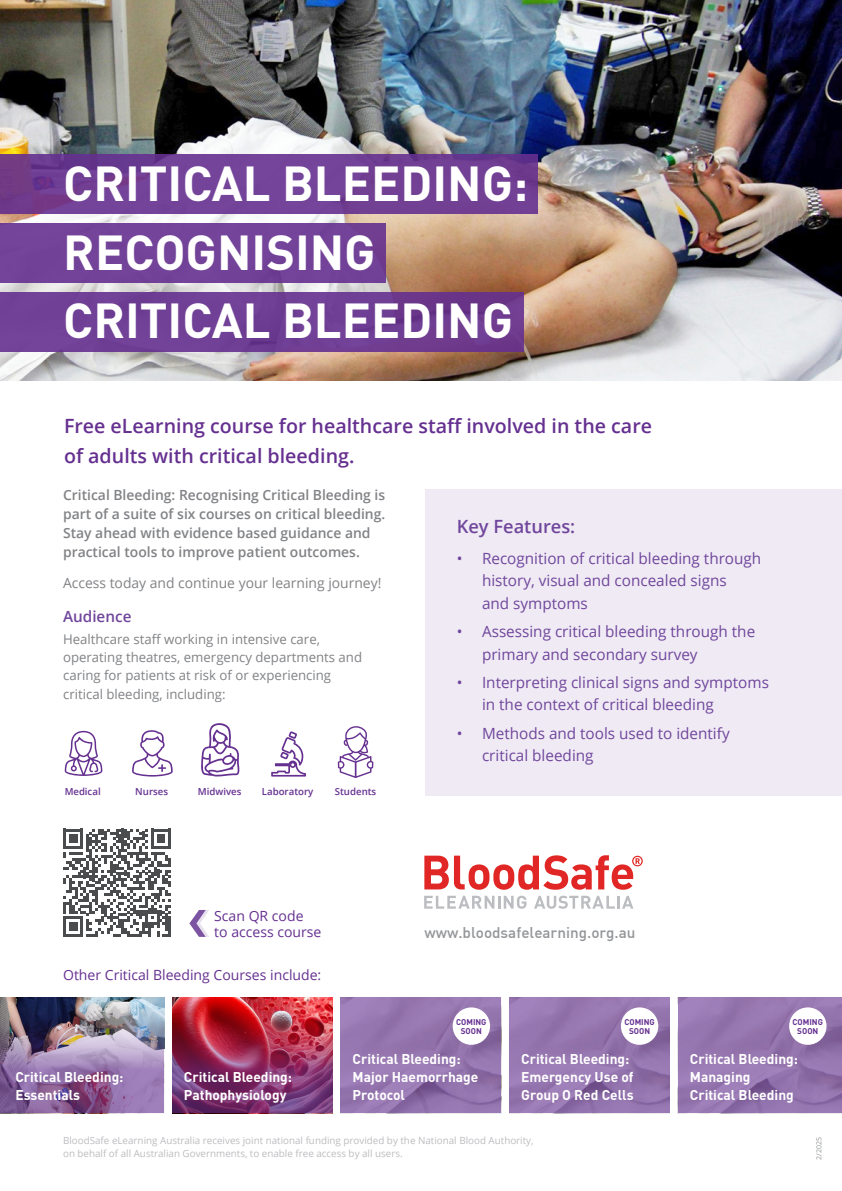
<style>
.page{position:relative;width:842px;height:1191px;background:#fff}
.page>*{position:absolute;margin:0;border:0;box-sizing:border-box;transform-origin:0 0}
.Heading{font:700 48.5px/68.4px "DIN";color:#fff}
.Introduction{font:600 19.6px/29.5px "Open Sans";color:#653090}
.Subheading{font:600 18.2px "Open Sans";color:#70469c}
.t1{font:15.4px/22.4px "Open Sans";color:#70469c}
.Subheading-2{font:600 15.4px "Open Sans";color:#70469c}
.Subheading-3{font:500 15.3px "DIN";color:#939598}
.Body{font:700 14px/18.2px "DIN";color:#fff}
.Body-2{font:600 14px/18.9px "Open Sans";color:#808285}
.Introduction-2{font:14px/16.8px "Open Sans";color:#653090}
.Body-3{font:14px "Open Sans";color:#808285}
.Body-4{font:13.3px/18.2px "Open Sans";color:#808285}
.t2{font:9.8px/12.6px "Open Sans";color:#bcbdc0}
.Body-5{font:600 9.7px "Open Sans";color:#653090}
.Body-6{font:700 8.3px/9.8px "DIN";color:#653090;text-align:center}
.Body-7{font:7px "Open Sans";color:#939598}
</style>
<div class="page">
<img style="left:172px;top:997px;width:161px;height:116px">
<img style="left:0;top:997px;width:164px;height:116px">
<div style="left:424px;top:489px;width:418px;height:306px;background:#efeaf4"></div>
<img style="left:0;top:0;width:842px;height:380px">
<svg style="left:341px;top:997px;width:160px;height:116px;background:#9575ae"></svg>
<svg style="left:509px;top:997px;width:161px;height:116px;background:#9575ae"></svg>
<svg style="left:678px;top:997px;width:164px;height:116px;background:#9575ae"></svg>
<div style="left:0;top:223px;width:386px;height:59px;background:#734399"></div>
<svg style="left:0;top:155px;width:538px;height:59px;background:#703f94"></svg>
<div style="left:0;top:292px;width:524px;height:59px;background:linear-gradient(to right,#71439a,#6d3a8e)"></div>
<svg style="left:63px;top:828px;width:108px;height:109px"></svg>
<hr style="left:168px;top:916px;width:3px;height:21px;background:#4b4c4d">
<svg style="left:424px;top:895px;width:102px;height:13px"></svg>
<svg style="left:534px;top:895px;width:99px;height:13px"></svg>
<svg style="left:424px;top:855px;width:219px;height:34px"></svg>
<div style="left:453px;top:1007px;width:37px;height:37px;background:#fff;border-radius:50%"></div>
<div style="left:621px;top:1007px;width:37px;height:37px;background:#fff;border-radius:50%"></div>
<div style="left:789px;top:1007px;width:37px;height:37px;background:#fff;border-radius:50%"></div>
<svg style="left:65px;top:731px;width:37px;height:45px"></svg>
<svg style="left:132px;top:730px;width:41px;height:46px"></svg>
<svg style="left:271px;top:731px;width:35px;height:45px"></svg>
<svg style="left:338px;top:726px;width:35px;height:52px"></svg>
<svg style="left:201px;top:723px;width:39px;height:53px"></svg>
<svg style="left:189px;top:910px;width:20px;height:27px"></svg>
<p class="Heading" style="left:63px;top:148px;width:466px">CRITICAL BLEEDING:<br>RECOGNISING<br>CRITICAL BLEEDING</p>
<p class="Introduction" style="left:64px;top:411px;width:590px">Free eLearning course for healthcare staff involved in the care of adults with critical bleeding.</p>
<p class="Body-2" style="left:63px;top:485px;width:324px">Critical Bleeding: Recognising Critical Bleeding is part of a suite of six courses on critical bleeding.<br>Stay ahead with evidence based guidance and practical tools to improve patient outcomes.</p>
<p class="Body-3" style="left:63px;top:573px;width:320px">Access today and continue your learning journey!</p>
<p class="Subheading-2" style="left:63px;top:605px;width:70px">Audience</p>
<p class="Body-4" style="left:63px;top:629px;width:300px">Healthcare staff working in intensive care, operating theatres, emergency departments and caring for patients at risk of or experiencing critical bleeding, including:</p>
<p class="Body-5" style="left:65px;top:785px;width:38px">Medical</p>
<p class="Body-5" style="left:135px;top:785px;width:34px">Nurses</p>
<p class="Body-5" style="left:198px;top:785px;width:45px">Midwives</p>
<p class="Body-5" style="left:262px;top:785px;width:53px">Laboratory</p>
<p class="Body-5" style="left:335px;top:785px;width:43px">Students</p>
<p class="Subheading" style="left:457px;top:514px;width:120px">Key Features:</p>
<p class="t1" style="left:482px;top:546px;width:281px;text-indent:-25px">• Recognition of critical bleeding through history, visual and concealed signs<br>and symptoms</p>
<p class="t1" style="left:482px;top:620px;width:275px;text-indent:-25px">• Assessing critical bleeding through the primary and secondary survey</p>
<p class="t1" style="left:482px;top:670px;width:288px;text-indent:-25px">• Interpreting clinical signs and symptoms in the context of critical bleeding</p>
<p class="t1" style="left:482px;top:721px;width:249px;text-indent:-25px">• Methods and tools used to identify critical bleeding</p>
<p class="Introduction-2" style="left:214px;top:906px;width:109px">Scan QR code<br>to access course</p>
<p class="Introduction-2" style="left:63px;top:966px;width:260px">Other Critical Bleeding Courses include:</p>
<p class="Subheading-3" style="left:424px;top:922px;width:213px">www.bloodsafelearning.org.au</p>
<p class="Body" style="left:15px;top:1067px;width:110px">Critical Bleeding:<br>Essentials</p>
<p class="Body" style="left:184px;top:1067px;width:110px">Critical Bleeding:<br>Pathophysiology</p>
<p class="Body-6" style="left:456px;top:1016px;width:32px">COMING<br>SOON</p>
<p class="Body-6" style="left:624px;top:1016px;width:32px">COMING<br>SOON</p>
<p class="Body-6" style="left:793px;top:1016px;width:32px">COMING<br>SOON</p>
<p class="Body" style="left:521px;top:1049px;width:114px">Critical Bleeding:<br>Emergency Use of<br>Group O Red Cells</p>
<p class="Body" style="left:353px;top:1049px;width:127px">Critical Bleeding:<br>Major Haemorrhage<br>Protocol</p>
<p class="Body" style="left:690px;top:1049px;width:110px">Critical Bleeding:<br>Managing<br>Critical Bleeding</p>
<p class="t2" style="left:63px;top:1134px;width:472px">BloodSafe eLearning Australia receives joint national funding provided by the National Blood Authority, on behalf of all Australian Governments, to enable free access by all users.</p>
<p class="Body-7" style="left:814px;top:1159px;width:24px;rotate:-90deg">2/2025</p>
</div>
